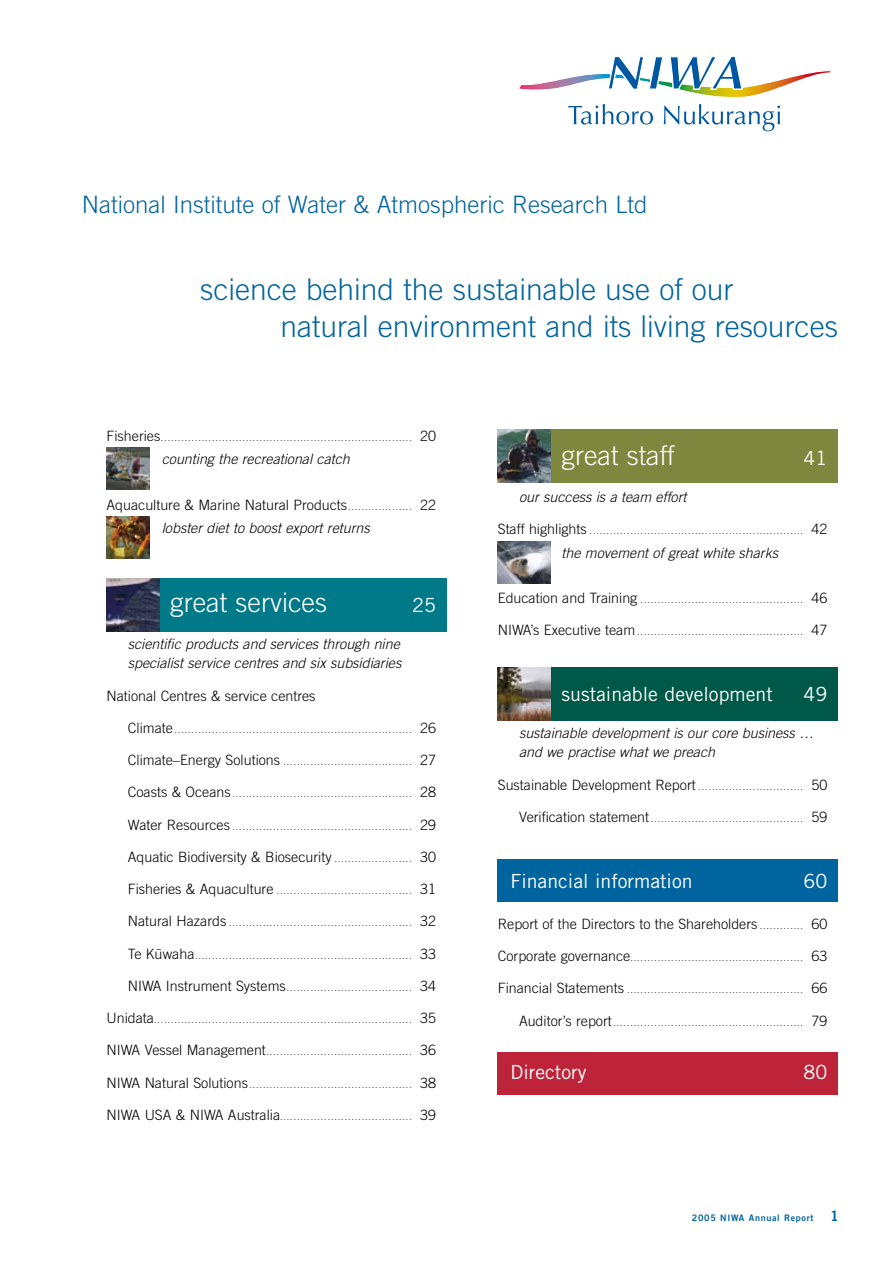
<style>
.page{position:relative;width:893px;height:1263px;background:#fff}
.page>*{position:absolute;margin:0;border:0;box-sizing:border-box;transform-origin:0 0}
.t1{font:300 30px/37.2px "Trade Gothic";color:#00649e}
.t2{font:300 27px "Trade Gothic";color:#fff}
.t3{font:300 24px "Trade Gothic";color:#00649e}
.t4{font:19.5px "Trade Gothic";color:#fff}
.t5{font:italic 300 14.25px/19.5px "Trade Gothic";color:#000}
.t6{font:300 14.25px/23.7px "Trade Gothic";color:#000}
.t7{font:14.25px "Trade Gothic Bold Two";color:#00649e}
.t8{font:300 9px "Trade Gothic";color:#000}
.t9{font:9px "Trade Gothic Bold Two";letter-spacing:.075em;color:#00649e}
.s1{font-size:14.25px}
.s2{font-size:9px}
.s3{font-style:italic}
</style>
<div class="page">
<div style="left:107px;top:578px;width:340px;height:54px;background:#007a88"></div>
<div style="left:498px;top:429px;width:340px;height:54px;background:#7e873e"></div>
<div style="left:498px;top:667px;width:340px;height:53px;background:#005848"></div>
<div style="left:498px;top:859px;width:340px;height:43px;background:#00649e"></div>
<svg style="left:519px;top:56px;width:312px;height:75px"></svg>
<div style="left:498px;top:1053px;width:340px;height:42px;background:#bd2439"></div>
<img style="left:107px;top:447px;width:42px;height:43px">
<img style="left:107px;top:516px;width:42px;height:43px">
<img style="left:498px;top:541px;width:53px;height:43px">
<img style="left:107px;top:578px;width:53px;height:54px">
<img style="left:498px;top:429px;width:53px;height:54px">
<img style="left:498px;top:667px;width:53px;height:53px">
<h3 class="t3" style="left:82px;top:190px;width:567px">National Institute of Water &amp; Atmospheric Research Ltd</h3>
<h1 class="t1" style="left:280px;top:270px;width:559px;text-indent:-80px">science behind the sustainable use of our<br>natural environment and its living resources</h1>
<p class="t8" style="left:107px;top:432px;width:331px"><span class="s1">Fisheries</span>.......................................................................... <span class="s1">20</span></p>
<h3 class="t5" style="left:162px;top:449px;width:190px">counting the recreational catch</h3>
<h3 class="t6" style="left:162px;top:492px;width:276px;text-indent:-55px">Aquaculture &amp; Marine Natural Products<span class="s2">...................</span> 22 <span class="s3">lobster diet to boost export returns</span></h3>
<h2 class="t2" style="left:170px;top:587px;width:158px">great services</h2>
<h3 class="t4" style="left:412px;top:594px;width:25px">25</h3>
<h3 class="t5" style="left:128px;top:634px;width:275px">scientific products and services through nine specialist service centres and six subsidiaries</h3>
<h3 class="t6" style="left:107px;top:683px;width:211px">National Centres &amp; service centres</h3>
<p class="t8" style="left:128px;top:724px;width:310px"><span class="s1">Climate</span>...................................................................... <span class="s1">26</span></p>
<p class="t8" style="left:128px;top:756px;width:310px"><span class="s1">Climate–Energy Solutions</span> ...................................... <span class="s1">27</span></p>
<p class="t8" style="left:128px;top:789px;width:310px"><span class="s1">Coasts &amp; Oceans</span>..................................................... <span class="s1">28</span></p>
<p class="t8" style="left:128px;top:821px;width:310px"><span class="s1">Water Resources</span> ..................................................... <span class="s1">29</span></p>
<h3 class="t6" style="left:128px;top:845px;width:310px">Aquatic Biodiversity &amp; Biosecurity <span class="s2">.......................</span> 30</h3>
<p class="t8" style="left:128px;top:885px;width:310px"><span class="s1">Fisheries &amp; Aquaculture</span> ........................................ <span class="s1">31</span></p>
<p class="t8" style="left:128px;top:918px;width:310px"><span class="s1">Natural Hazards</span> ...................................................... <span class="s1">32</span></p>
<p class="t8" style="left:128px;top:950px;width:310px"><span class="s1">Te Ku</span><sup>–</sup><span class="s1">waha</span>................................................................ <span class="s1">33</span></p>
<p class="t8" style="left:128px;top:982px;width:310px"><span class="s1">NIWA Instrument Systems</span>..................................... <span class="s1">34</span></p>
<p class="t8" style="left:107px;top:1015px;width:331px"><span class="s1">Unidata</span>............................................................................ <span class="s1">35</span></p>
<p class="t8" style="left:107px;top:1047px;width:331px"><span class="s1">NIWA Vessel Management</span>........................................... <span class="s1">36</span></p>
<p class="t8" style="left:107px;top:1079px;width:331px"><span class="s1">NIWA Natural Solutions</span>................................................ <span class="s1">38</span></p>
<p class="t8" style="left:107px;top:1111px;width:331px"><span class="s1">NIWA USA &amp; NIWA Australia</span>....................................... <span class="s1">39</span></p>
<h2 class="t2" style="left:561px;top:440px;width:115px">great staff</h2>
<h3 class="t4" style="left:803px;top:447px;width:25px">41</h3>
<h3 class="t5" style="left:519px;top:487px;width:169px">our success is a team effort</h3>
<p class="t8" style="left:498px;top:525px;width:331px"><span class="s1">Staff highlights</span> ............................................................... <span class="s1">42</span></p>
<h3 class="t5" style="left:561px;top:543px;width:218px">the movement of great white sharks</h3>
<p class="t8" style="left:498px;top:594px;width:331px"><span class="s1">Education and Training</span> ................................................ <span class="s1">46</span></p>
<p class="t8" style="left:498px;top:626px;width:331px"><span class="s1">NIWA’s Executive team</span> ................................................. <span class="s1">47</span></p>
<h3 class="t4" style="left:561px;top:683px;width:213px">sustainable development</h3>
<h3 class="t4" style="left:803px;top:683px;width:25px">49</h3>
<h3 class="t5" style="left:519px;top:723px;width:296px">sustainable development is our core business … and we practise what we preach</h3>
<p class="t8" style="left:498px;top:781px;width:331px"><span class="s1">Sustainable Development Report</span> ............................... <span class="s1">50</span></p>
<p class="t8" style="left:519px;top:813px;width:310px"><span class="s1">Verification statement</span>............................................. <span class="s1">59</span></p>
<h3 class="t4" style="left:510px;top:869px;width:184px">Financial information</h3>
<h3 class="t4" style="left:803px;top:869px;width:25px">60</h3>
<h3 class="t6" style="left:498px;top:912px;width:331px">Report of the Directors to the Shareholders <span class="s2">.............</span> 60</h3>
<p class="t8" style="left:498px;top:953px;width:331px"><span class="s1">Corporate governance</span>................................................... <span class="s1">63</span></p>
<p class="t8" style="left:498px;top:985px;width:331px"><span class="s1">Financial Statements</span> .................................................... <span class="s1">66</span></p>
<p class="t8" style="left:519px;top:1017px;width:310px"><span class="s1">Auditor’s report</span>........................................................ <span class="s1">79</span></p>
<h3 class="t4" style="left:510px;top:1060px;width:77px">Directory</h3>
<h3 class="t4" style="left:803px;top:1060px;width:25px">80</h3>
<h3 class="t7" style="left:799px;top:1207px;width:10px">1</h3>
<h3 class="t7" style="left:830px;top:1207px;width:10px">1</h3>
<p class="t9" style="left:661px;top:1212px;width:123px">2005 NIWA Annual Report</p>
<p class="t9" style="left:692px;top:1213px;width:123px">2005 NIWA Annual Report</p>
</div>
